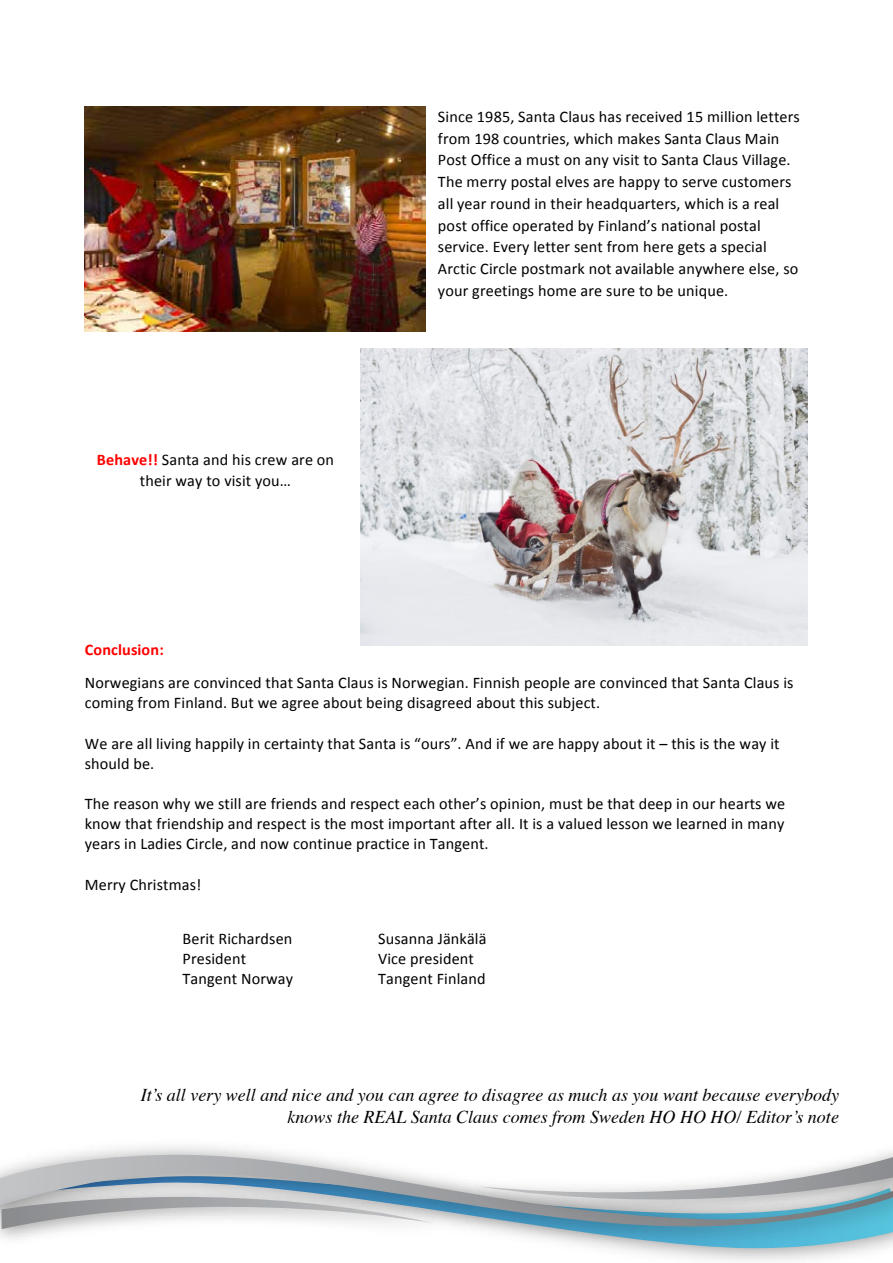
<style>
.page{position:relative;width:893px;height:1263px;background:#fff}
.page>*{position:absolute;margin:0;border:0;box-sizing:border-box;transform-origin:0 0}
.t1{font:italic 18px/21.6px "Times";color:#000;text-align:right}
.t2{font:16.2px/21.8px "Calibri";letter-spacing:.01em;color:#000}
.t3{font:700 16.2px "Calibri";letter-spacing:.01em;color:#f00}
.s1{font-weight:700;color:#f00}
</style>
<div class="page">
<img style="left:42px;top:1146px;width:851px;height:108px">
<svg style="left:0;top:1155px;width:893px;height:75px"></svg>
<img style="left:0;top:1177px;width:459px;height:77px">
<svg style="left:2px;top:1182px;width:433px;height:47px"></svg>
<img style="left:453px;top:1146px;width:440px;height:79px">
<svg style="left:474px;top:1157px;width:419px;height:59px"></svg>
<img style="left:360px;top:348px;width:448px;height:298px">
<img style="left:85px;top:106px;width:341px;height:225px">
<p class="t2" style="left:97px;top:448px;width:239px;text-align:center"><span class="s1">Behave!!</span> Santa and his crew are on their way to visit you…</p>
<p class="t2" style="left:438px;top:106px;width:363px">Since 1985, Santa Claus has received 15 million letters from 198 countries, which makes Santa Claus Main Post Office a must on any visit to Santa Claus Village.<br>The merry postal elves are happy to serve customers all year round in their headquarters, which is a real post office operated by Finland’s national postal service. Every letter sent from here gets a special Arctic Circle postmark not available anywhere else, so your greetings home are sure to be unique.</p>
<p class="t3" style="left:85px;top:639px;width:81px">Conclusion:</p>
<p class="t2" style="left:85px;top:673px;width:710px;line-height:20.1px">Norwegians are convinced that Santa Claus is Norwegian. Finnish people are convinced that Santa Claus is coming from Finland. But we agree about being disagreed about this subject.</p>
<p class="t2" style="left:85px;top:733px;width:696px;line-height:20.1px">We are all living happily in certainty that Santa is “ours”. And if we are happy about it – this is the way it should be.</p>
<p class="t2" style="left:85px;top:794px;width:702px;line-height:20.1px;text-align:justify">The reason why we still are friends and respect each other’s opinion, must be that deep in our hearts we know that friendship and respect is the most important after all. It is a valued lesson we learned in many years in Ladies Circle, and now continue practice in Tangent.</p>
<p class="t2" style="left:85px;top:873px;width:118px">Merry Christmas!</p>
<p class="t2" style="left:183px;top:927px;width:111px">Berit Richardsen</p>
<p class="t2" style="left:378px;top:927px;width:110px">Susanna Jänkälä</p>
<p class="t2" style="left:183px;top:948px;width:65px">President</p>
<p class="t2" style="left:378px;top:948px;width:97px">Vice president</p>
<p class="t2" style="left:183px;top:967px;width:112px">Tangent Norway</p>
<p class="t2" style="left:378px;top:967px;width:109px">Tangent Finland</p>
<p class="t1" style="left:141px;top:1083px;width:700px">It’s all very well and nice and you can agree to disagree as much as you want because everybody knows the REAL Santa Claus comes from Sweden HO HO HO/ Editor’s note</p>
</div>
